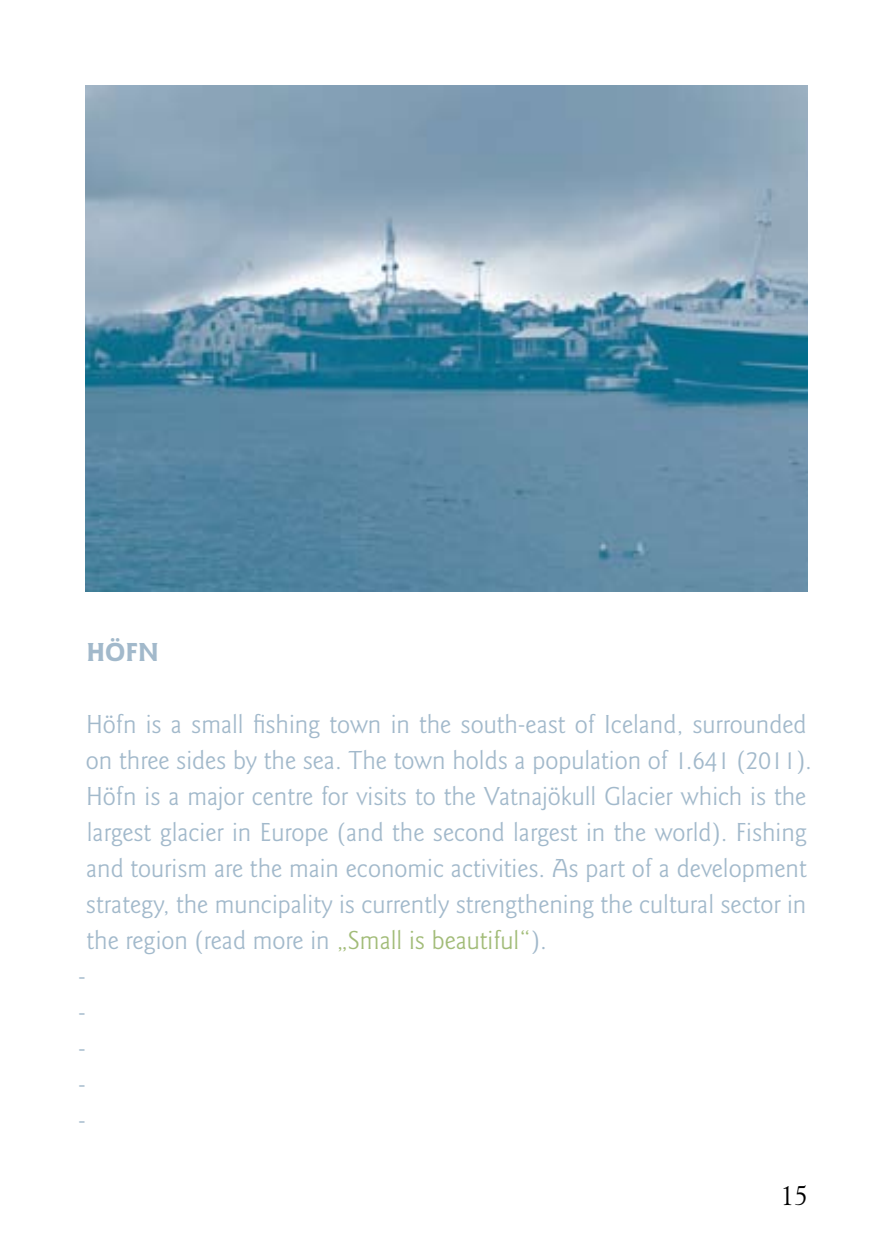
<style>
.page{position:relative;width:893px;height:1259px;background:#fff}
.page>*{position:absolute;margin:0;border:0;box-sizing:border-box;transform-origin:0 0}
.t1{font:27px/36px "Goudy Sans Std";color:#a2b9cb}
.t2{font:700 27px "Goudy Sans Std";color:#a2b9cb}
.t3{font:27px "Goudy Std";color:#000}
.s1{color:#a2bc78}
</style>
<div class="page">
<img style="left:85px;top:85px;width:723px;height:506px">
<p class="t2" style="left:86px;top:637px;width:74px">Höfn</p>
<p class="t1" style="left:86px;top:707px;width:727px">Höfn is a small fishing town in the south-east of Iceland, surrounded on three sides by the sea. The town holds a population of 1.641 (2011).<br>Höfn is a major centre for visits to the Vatnajökull Glacier which is the largest glacier in Europe (and the second largest in the world). Fishing and tourism are the main economic activities. As part of a development strategy, the muncipality is currently strengthening the cultural sector in the region (read more in <span class="s1">„Small is beautiful“</span>).</p>
<p class="t1" style="left:78px;top:959px;width:9px;text-align:justify">- - - - -</p>
<p class="t3" style="left:781px;top:1179px;width:28px">15</p>
</div>
